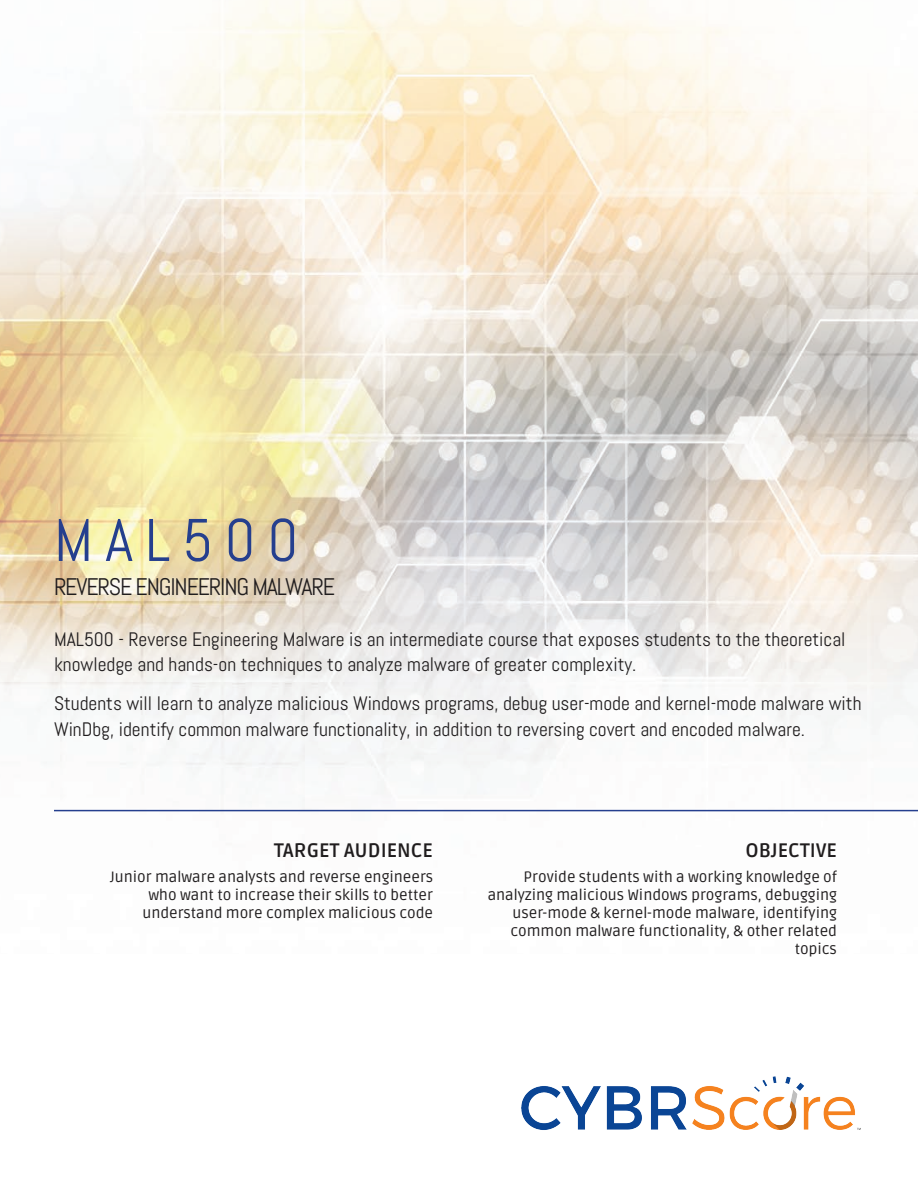
<style>
.page{position:relative;width:918px;height:1188px;background:#fff}
.page>*{position:absolute;margin:0;border:0;box-sizing:border-box;transform-origin:0 0}
.Heading_course{font:60px "Abel";letter-spacing:.2em;color:#253f8e}
.Heading_course-2{font:24px "Abel";letter-spacing:-.05em;color:#201d1e}
.t1{font:19.5px/25.5px "Abel";color:#201d1e}
.heading_Col_2{font:700 19.5px "Ruda";color:#201d1e}
.Paragraph_Col{font:15px/18px "Ruda";color:#201d1e;text-align:right}
</style>
<div class="page">
<img style="left:521px;top:1077px;width:339px;height:53px">
<img style="left:0;top:0;width:918px;height:812px">
<hr style="left:54px;top:810px;width:864px;height:1px;background:#253f8e">
<p class="Heading_course" style="left:54px;top:502px;width:246px">MAL500</p>
<p class="Heading_course-2" style="left:54px;top:572px;width:283px">REVERSE ENGINEERING MALWARE</p>
<p class="t1" style="left:54px;top:626px;width:793px">MAL500 - Reverse Engineering Malware is an intermediate course that exposes students to the theoretical knowledge and hands-on techniques to analyze malware of greater complexity.</p>
<p class="t1" style="left:54px;top:691px;width:809px">Students will learn to analyze malicious Windows programs, debug user-mode and kernel-mode malware with<br>WinDbg, identify common malware functionality, in addition to reversing covert and encoded malware.</p>
<p class="heading_Col_2" style="left:274px;top:839px;width:161px">TARGET AUDIENCE</p>
<p class="Paragraph_Col" style="left:110px;top:868px;width:325px">Junior malware analysts and reverse engineers who want to increase their skills to better understand more complex malicious code</p>
<p class="heading_Col_2" style="left:745px;top:839px;width:93px">OBJECTIVE</p>
<p class="Paragraph_Col" style="left:488px;top:868px;width:351px">Provide students with a working knowledge of analyzing malicious Windows programs, debugging user-mode &amp; kernel-mode malware, identifying common malware functionality, &amp; other related topics</p>
</div>
